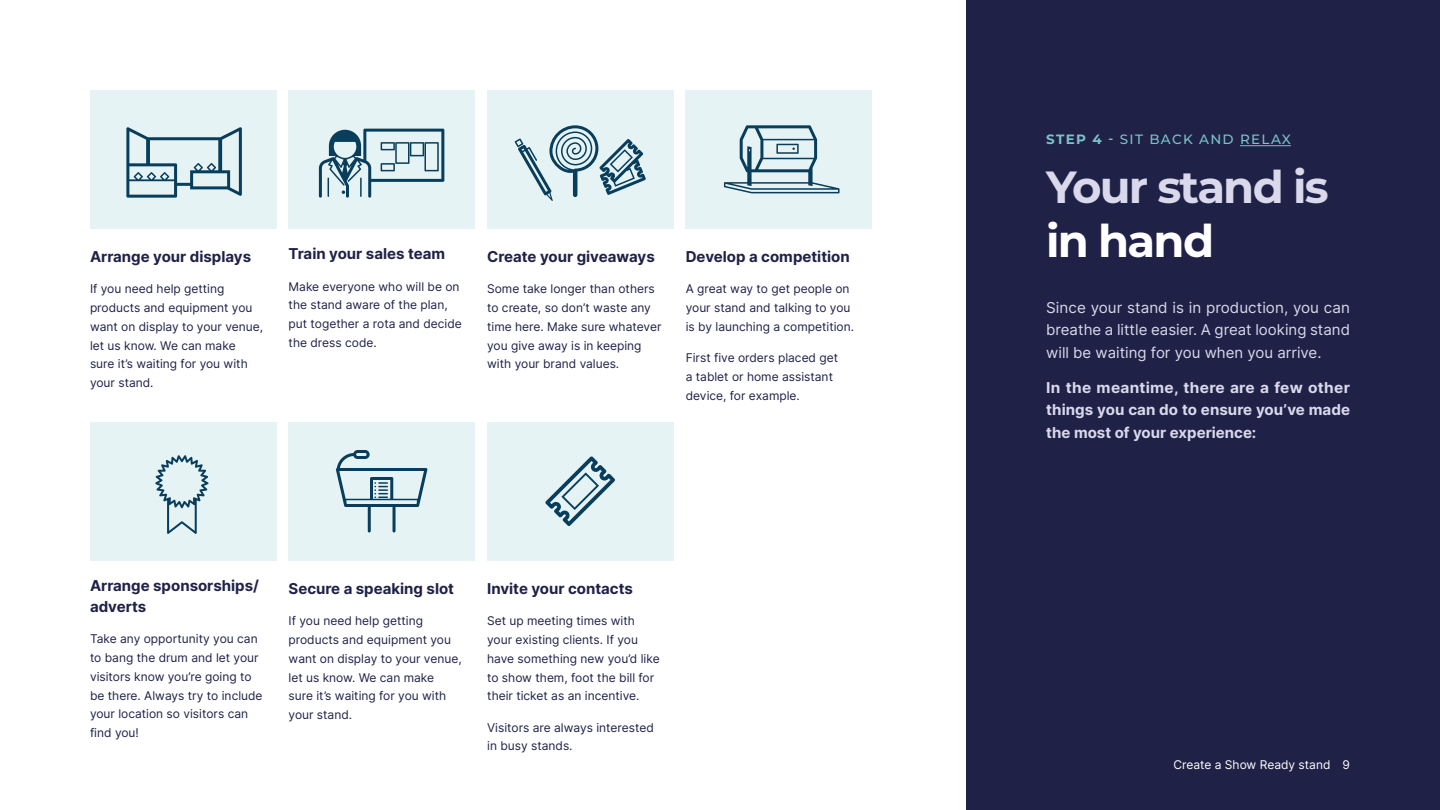
<style>
.page{position:relative;width:1440px;height:810px;background:#fff}
.page>*{position:absolute;margin:0;border:0;box-sizing:border-box;transform-origin:0 0}
.t1{font:700 45px "Montserrat";letter-spacing:-.04em;color:#dad9eb}
.t2{font:700 45px "Montserrat";letter-spacing:-.04em;color:#fff}
.t3{font:700 15px/21px "Inter";color:#1f2147}
.t4{font:15px/22.5px "Inter";color:#dad9eb;text-align:justify}
.t5{font:700 15px/22.5px "Inter";color:#dad9eb;text-align:justify}
.t6{font:500 13.5px "Montserrat";letter-spacing:.1em;color:#7bc2ca}
.t7{font:12px/18.8px "Inter";color:#1f2147}
.t8{font:12px "Inter";color:#fff}
.s1{font-weight:700}
.s2{color:#b0dadf}
</style>
<div class="page">
<div style="left:967px;top:0;width:473px;height:810px;background:#1f2147"></div>
<div style="left:289px;top:90px;width:186px;height:139px;background:#e5f3f4"></div>
<div style="left:289px;top:422px;width:186px;height:139px;background:#e5f3f4"></div>
<div style="left:90px;top:90px;width:186px;height:139px;background:#e5f3f4"></div>
<div style="left:90px;top:422px;width:186px;height:139px;background:#e5f3f4"></div>
<div style="left:487px;top:90px;width:186px;height:139px;background:#e5f3f4"></div>
<div style="left:487px;top:422px;width:186px;height:139px;background:#e5f3f4"></div>
<div style="left:686px;top:90px;width:186px;height:139px;background:#e5f3f4"></div>
<hr style="left:1240px;top:145px;width:51px;height:1px;background:#7bc2ca">
<svg style="left:336px;top:450px;width:91px;height:82px"></svg>
<svg style="left:545px;top:456px;width:70px;height:70px"></svg>
<svg style="left:155px;top:455px;width:54px;height:79px"></svg>
<svg style="left:724px;top:125px;width:116px;height:68px"></svg>
<svg style="left:515px;top:125px;width:131px;height:76px"></svg>
<svg style="left:319px;top:129px;width:125px;height:69px"></svg>
<svg style="left:126px;top:127px;width:116px;height:71px"></svg>
<p class="t3" style="left:90px;top:246px;width:163px">Arrange your displays</p>
<p class="t7" style="left:90px;top:279px;width:175px">If you need help getting products and equipment you want on display to your venue, let us know. We can make sure it’s waiting for you with your stand.</p>
<p class="t3" style="left:289px;top:243px;width:158px">Train your sales team</p>
<p class="t7" style="left:289px;top:277px;width:175px">Make everyone who will be on the stand aware of the plan, put together a rota and decide the dress code.</p>
<p class="t3" style="left:487px;top:246px;width:169px">Create your giveaways</p>
<p class="t7" style="left:487px;top:279px;width:176px">Some take longer than others to create, so don’t waste any time here. Make sure whatever you give away is in keeping with your brand values.</p>
<p class="t3" style="left:686px;top:246px;width:166px">Develop a competition</p>
<p class="t7" style="left:686px;top:279px;width:170px">A great way to get people on your stand and talking to you is by launching a competition.</p>
<p class="t7" style="left:686px;top:348px;width:154px">First five orders placed get a tablet or home assistant device, for example.</p>
<p class="t3" style="left:90px;top:575px;width:171px">Arrange sponsorships/ adverts</p>
<p class="t7" style="left:90px;top:629px;width:174px">Take any opportunity you can to bang the drum and let your visitors know you’re going to be there. Always try to include your location so visitors can find you!</p>
<p class="t3" style="left:289px;top:578px;width:167px">Secure a speaking slot</p>
<p class="t7" style="left:289px;top:611px;width:175px">If you need help getting products and equipment you want on display to your venue, let us know. We can make<br>sure it’s waiting for you with your stand.</p>
<p class="t3" style="left:487px;top:578px;width:147px">Invite your contacts</p>
<p class="t7" style="left:487px;top:611px;width:174px">Set up meeting times with your existing clients. If you have something new you’d like to show them, foot the bill for their ticket as an incentive.</p>
<p class="t7" style="left:487px;top:718px;width:168px">Visitors are always interested in busy stands.</p>
<p class="t6" style="left:1046px;top:130px;width:246px"><span class="s1">STEP 4</span> <span class="s2">-</span> SIT BACK AND RELAX</p>
<h1 class="t1" style="left:1046px;top:155px;width:284px">Your stand is</h1>
<h1 class="t2" style="left:1046px;top:209px;width:169px">in hand</h1>
<p class="t4" style="left:1046px;top:296px;width:305px">Since your stand is in production, you can breathe a little easier. A great looking stand will be waiting for you when you arrive.</p>
<p class="t5" style="left:1046px;top:376px;width:305px">In the meantime, there are a few other things you can do to ensure you’ve made the most of your experience:</p>
<p class="t8" style="left:1173px;top:756px;width:178px">Create a Show Ready stand 9</p>
</div>
